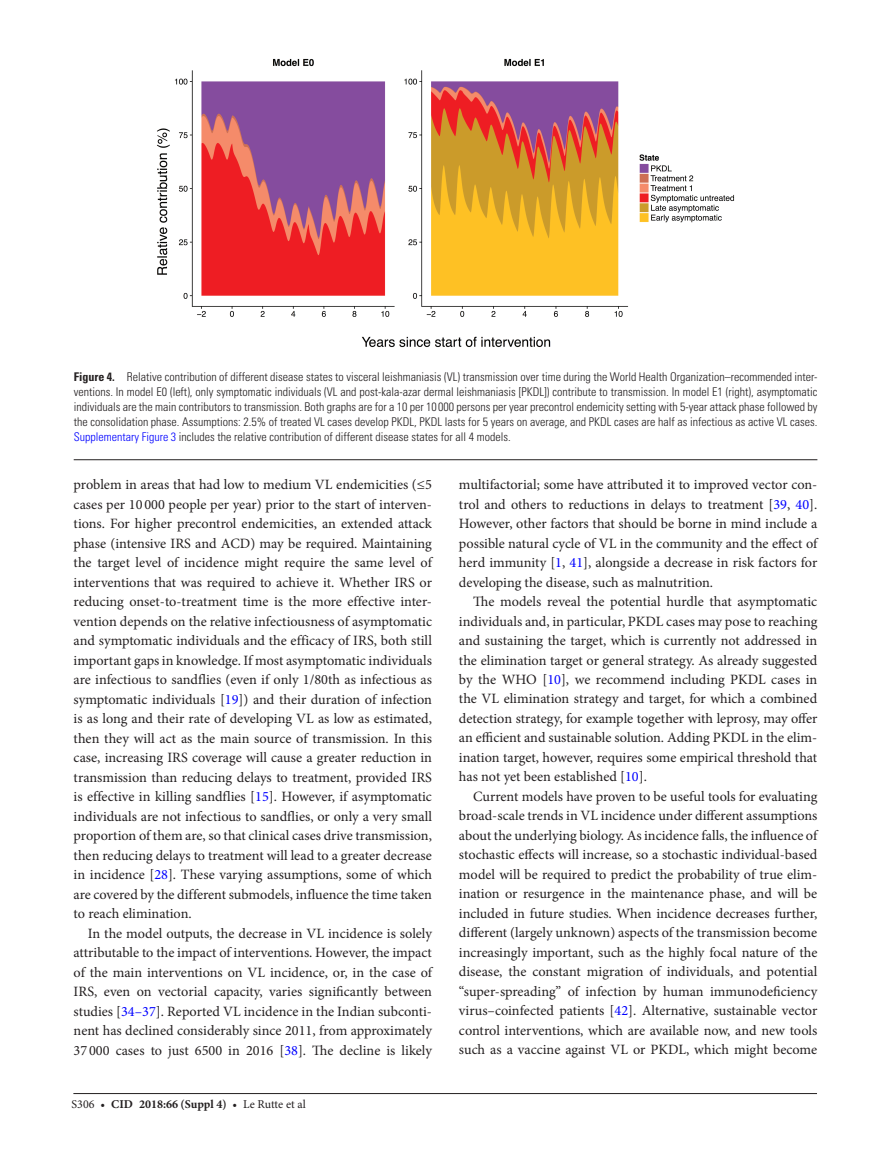
<style>
.page{position:relative;width:891px;height:1174px;background:#fff}
.page>*{position:absolute;margin:0;border:0;box-sizing:border-box;transform-origin:0 0}
.t1{font:14.25px/19.5px "Minion Pro";color:#231f20;text-align:justify}
.t2{font:300 condensed 12px/15px "Univers LT Std";color:#231f20;text-align:justify}
.t3{font:700 12px "Minion Pro";color:#231f20}
.s1{font-weight:700}
.s2{color:#00f}
.s3{font-weight:400}
</style>
<div class="page">
<hr style="left:73px;top:1093px;width:744px;height:1px;background:#231f20">
<hr style="left:74px;top:459px;width:743px;height:1px;background:#231f20">
<img style="left:157px;top:59px;width:577px;height:289px">
<p class="t2" style="left:74px;top:370px;width:745px"><span class="s1">Figure 4.</span> Relative contribution of different disease states to visceral leishmaniasis (VL) transmission over time during the World Health Organization–recommended inter&shy;ventions. In model E0 (left), only symptomatic individuals (VL and post-kala-azar dermal leishmaniasis [PKDL]) contribute to transmission. In model E1 (right), asymptomatic individuals are the main contributors to transmission. Both graphs are for a 10 per 10 000 persons per year precontrol endemicity setting with 5-year attack phase followed by the consolidation phase. Assumptions: 2.5% of treated VL cases develop PKDL, PKDL lasts for 5 years on average, and PKDL cases are half as infectious as active VL cases.<br><span class="s2">Supplementary Figure 3</span> includes the relative contribution of different disease states for all 4 models.</p>
<p class="t1" style="left:74px;top:475px;width:360px">problem in areas that had low to medium VL endemicities (≤5 cases per 10 000 people per year) prior to the start of interven&shy;tions. For higher precontrol endemicities, an extended attack phase (intensive IRS and ACD) may be required. Maintaining the target level of incidence might require the same level of interventions that was required to achieve it. Whether IRS or reducing onset-to-treatment time is the more effective inter&shy;vention depends on the relative infectiousness of asymptomatic and symptomatic individuals and the efficacy of IRS, both still important gaps in knowledge. If most asymptomatic individuals are infectious to sandflies (even if only 1/80th as infectious as symptomatic individuals [<span class="s2">19</span>]) and their duration of infection is as long and their rate of developing VL as low as estimated, then they will act as the main source of transmission. In this case, increasing IRS coverage will cause a greater reduction in transmission than reducing delays to treatment, provided IRS is effective in killing sandflies [<span class="s2">15</span>]. However, if asymptomatic individuals are not infectious to sandflies, or only a very small proportion of them are, so that clinical cases drive transmission, then reducing delays to treatment will lead to a greater decrease in incidence [<span class="s2">28</span>]. These varying assumptions, some of which are covered by the different submodels, influence the time taken to reach elimination.</p>
<p class="t1" style="left:74px;top:923px;width:360px;text-indent:14px">In the model outputs, the decrease in VL incidence is solely attributable to the impact of interventions. However, the impact of the main interventions on VL incidence, or, in the case of IRS, even on vectorial capacity, varies significantly between studies [<span class="s2">34–37</span>]. Reported VL incidence in the Indian subconti&shy;nent has declined considerably since 2011, from approximately 37 000 cases to just 6500 in 2016 [<span class="s2">38</span>]. The decline is likely</p>
<p class="t3" style="left:72px;top:1095px;width:236px"><span class="s3">S306 •</span> CID 2018:66 (Suppl 4) <span class="s3">• Le Rutte et al</span></p>
<p class="t1" style="left:459px;top:475px;width:360px">multifactorial; some have attributed it to improved vector con&shy;trol and others to reductions in delays to treatment [<span class="s2">39</span>, <span class="s2">40</span>].<br>However, other factors that should be borne in mind include a possible natural cycle of VL in the community and the effect of herd immunity [<span class="s2">1</span>, <span class="s2">41</span>], alongside a decrease in risk factors for developing the disease, such as malnutrition.</p>
<p class="t1" style="left:459px;top:592px;width:360px;text-indent:14px">The models reveal the potential hurdle that asymptomatic individuals and, in particular, PKDL cases may pose to reaching and sustaining the target, which is currently not addressed in the elimination target or general strategy. As already suggested by the WHO [<span class="s2">10</span>], we recommend including PKDL cases in the VL elimination strategy and target, for which a combined detection strategy, for example together with leprosy, may offer an efficient and sustainable solution. Adding PKDL in the elim&shy;ination target, however, requires some empirical threshold that has not yet been established [<span class="s2">10</span>].</p>
<p class="t1" style="left:459px;top:787px;width:360px;text-indent:14px">Current models have proven to be useful tools for evaluating broad-scale trends in VL incidence under different assumptions about the underlying biology. As incidence falls, the influence of stochastic effects will increase, so a stochastic individual-based model will be required to predict the probability of true elim&shy;ination or resurgence in the maintenance phase, and will be included in future studies. When incidence decreases further, different (largely unknown) aspects of the transmission become increasingly important, such as the highly focal nature of the disease, the constant migration of individuals, and potential “super-spreading” of infection by human immunodeficiency virus–coinfected patients [<span class="s2">42</span>]. Alternative, sustainable vector control interventions, which are available now, and new tools such as a vaccine against VL or PKDL, which might become</p>
</div>
